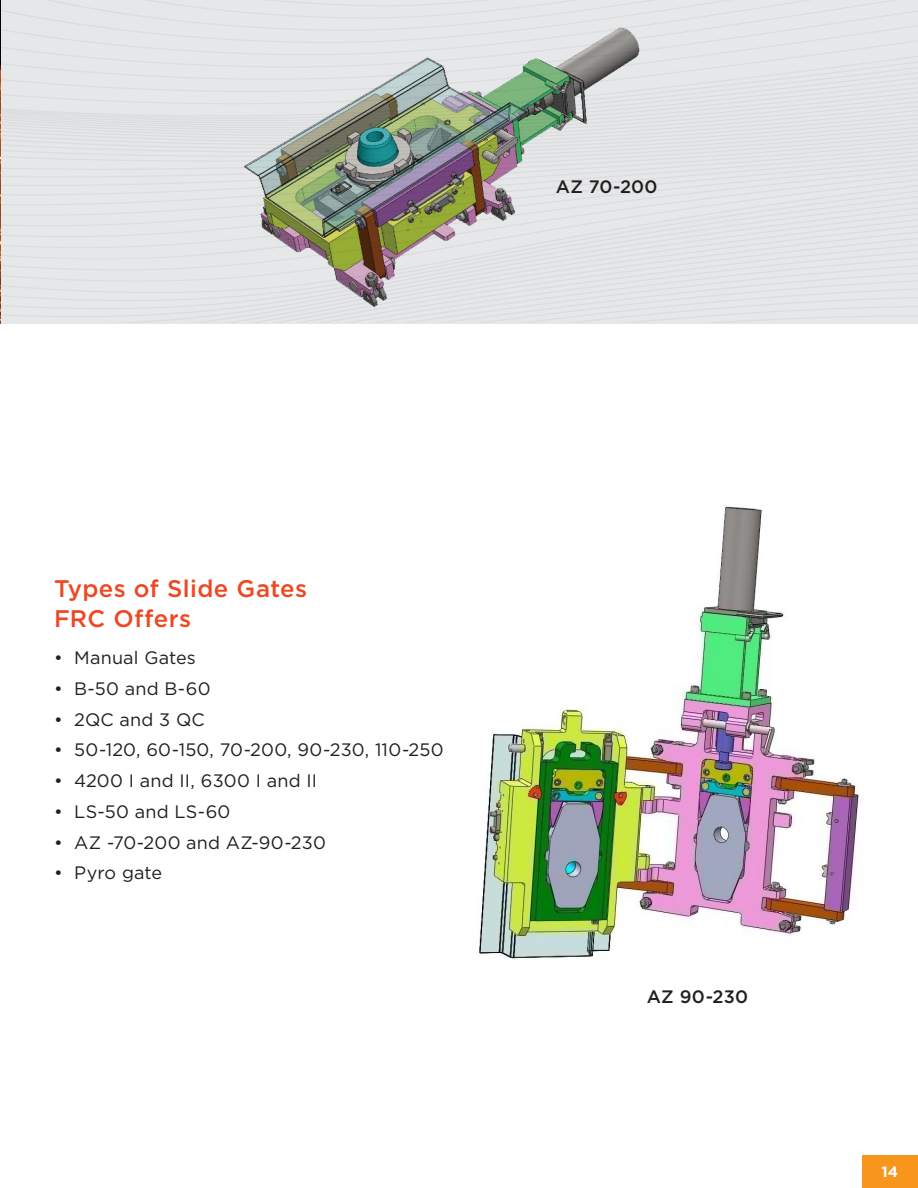
<style>
.page{position:relative;width:918px;height:1188px;background:#fff}
.page>*{position:absolute;margin:0;border:0;box-sizing:border-box;transform-origin:0 0}
.Subheadlines{font:500 24px/30px "Gotham";letter-spacing:.015em;color:#ef4722}
.t1{font:18px "Gotham";letter-spacing:.01em;color:#231f20}
.body_copy{font:500 18px "Gotham";letter-spacing:.02em;color:#231f20}
.t2{font:700 15px "Gotham";color:#fff}
</style>
<div class="page">
<svg style="left:1px;top:0;width:917px;height:323px;background:#e4e5e7"></svg>
<img style="left:0;top:0;width:1px;height:324px">
<img style="left:241px;top:26px;width:401px;height:284px">
<img style="left:479px;top:506px;width:380px;height:453px">
<div style="left:862px;top:1155px;width:56px;height:33px;background:#f7951d"></div>
<p class="body_copy" style="left:556px;top:177px;width:103px">AZ 70-200</p>
<p class="Subheadlines" style="left:54px;top:573px;width:255px">Types of Slide Gates<br>FRC Offers</p>
<p class="t1" style="left:54px;top:646px;width:143px">• Manual Gates</p>
<p class="t1" style="left:54px;top:677px;width:158px">• B-50 and B-60</p>
<p class="t1" style="left:54px;top:708px;width:152px">• 2QC and 3 QC</p>
<p class="t1" style="left:54px;top:738px;width:391px">• 50-120, 60-150, 70-200, 90-230, 110-250</p>
<p class="t1" style="left:54px;top:769px;width:265px">• 4200 I and II, 6300 I and II</p>
<p class="t1" style="left:54px;top:800px;width:178px">• LS-50 and LS-60</p>
<p class="t1" style="left:54px;top:831px;width:273px">• AZ -70-200 and AZ-90-230</p>
<p class="t1" style="left:54px;top:861px;width:110px">• Pyro gate</p>
<p class="body_copy" style="left:647px;top:987px;width:103px">AZ 90-230</p>
<p class="t2" style="left:882px;top:1162px;width:18px">14</p>
</div>
